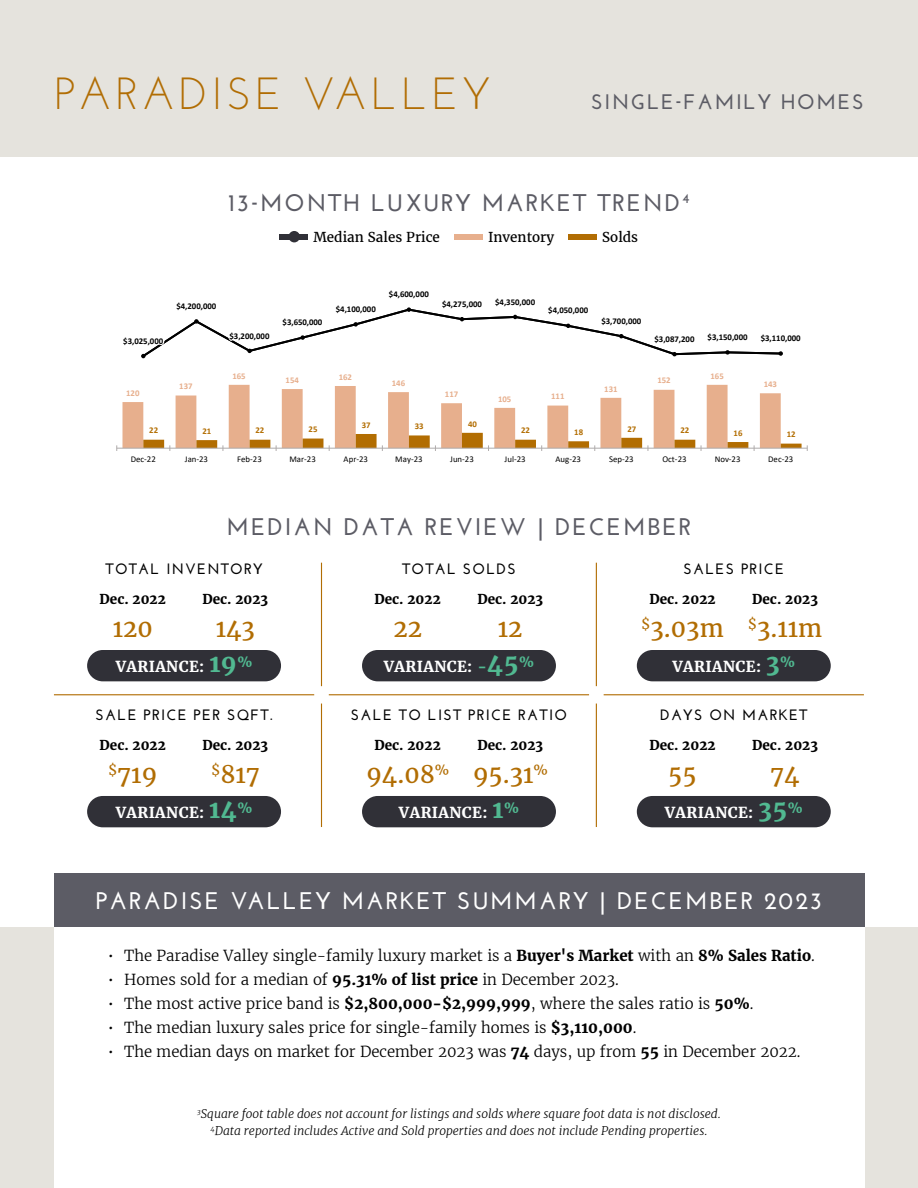
<style>
.page{position:relative;width:918px;height:1188px;background:#fff}
.page>*{position:absolute;margin:0;border:0;box-sizing:border-box;transform-origin:0 0}
.t1{font:45px "Josefin Sans";letter-spacing:.08em;color:#b16d03}
.t2{font:700 24px "Josefin Sans";letter-spacing:.08em;color:#5c5c65}
.t3{font:24px "Merriweather";color:#b16d03}
.t4{font:700 24px "Josefin Sans";letter-spacing:.08em;color:#fff}
.t5{font:700 21px "Josefin Sans";letter-spacing:.08em;color:#5c5c65}
.t6{font:300 15px "Merriweather";color:#000}
.t7{font:700 15px "Josefin Sans";letter-spacing:.08em;color:#000}
.t8{font:700 15px "Merriweather";letter-spacing:.025em;color:#fff}
.t9{font:700 13.5px "Merriweather";color:#000}
.t10{font:13.5px "Merriweather";color:#000}
.t11{font:italic 300 12px/16.5px "Merriweather";color:#000;text-align:center}
.t12{font:700 8.85px "Calibri";color:#000}
.t13{font:8.85px "Calibri";color:#000}
.t14{font:700 8.85px "Calibri";color:#e7af8d}
.t15{font:700 8.85px "Calibri";color:#b26d01}
.t16{font:700 8.7px "Calibri";color:#000}
.t17{font:700 8.7px "Calibri";color:#e7af8d}
.t18{font:700 8.7px "Calibri";color:#b26d01}
.s1{font-size:24px;color:#51b991}
.s2{color:#51b991}
.s3{font-weight:700}
</style>
<div class="page">
<div style="left:0;top:0;width:918px;height:158px;background:#e5e3dd"></div>
<div style="left:0;top:927px;width:918px;height:261px;background:#e5e3dd"></div>
<div style="left:55px;top:925px;width:810px;height:263px;background:#fff"></div>
<div style="left:55px;top:873px;width:810px;height:54px;background:#5c5c65"></div>
<hr style="left:54px;top:694px;width:260px;height:1px;background:#b16d03">
<hr style="left:321px;top:563px;width:1px;height:123px;background:#b16d03">
<hr style="left:321px;top:704px;width:1px;height:123px;background:#b16d03">
<hr style="left:596px;top:563px;width:1px;height:123px;background:#b16d03">
<hr style="left:596px;top:704px;width:1px;height:123px;background:#b16d03">
<hr style="left:329px;top:694px;width:260px;height:1px;background:#b16d03">
<hr style="left:604px;top:694px;width:260px;height:1px;background:#b16d03">
<div style="left:569px;top:234px;width:28px;height:6px;background:#b16d03"></div>
<div style="left:280px;top:234px;width:28px;height:6px;background:#303037"></div>
<div style="left:289px;top:231px;width:11px;height:11px;background:#303037;border-radius:50%"></div>
<div style="left:454px;top:234px;width:29px;height:6px;background:#e7af8d"></div>
<svg style="left:116px;top:307px;width:692px;height:144px"></svg>
<div style="left:87px;top:650px;width:194px;height:31px;background:#303037;border-radius:16px"></div>
<div style="left:362px;top:650px;width:194px;height:31px;background:#303037;border-radius:16px"></div>
<div style="left:637px;top:650px;width:194px;height:31px;background:#303037;border-radius:16px"></div>
<div style="left:637px;top:796px;width:194px;height:31px;background:#303037;border-radius:16px"></div>
<div style="left:362px;top:796px;width:194px;height:31px;background:#303037;border-radius:16px"></div>
<div style="left:87px;top:796px;width:194px;height:31px;background:#303037;border-radius:16px"></div>
<h1 class="t1" style="left:54px;top:67px;width:438px">PARADISE VALLEY</h1>
<h3 class="t5" style="left:591px;top:93px;width:274px">SINGLE-FAMILY HOMES</h3>
<h2 class="t2" style="left:228px;top:194px;width:463px">13-MONTH LUXURY MARKET TREND<sup>4</sup></h2>
<p class="t10" style="left:314px;top:230px;width:128px">Median Sales Price</p>
<p class="t10" style="left:488px;top:230px;width:68px">Inventory</p>
<p class="t10" style="left:602px;top:230px;width:37px">Solds</p>
<p class="t16" style="left:123px;top:335px;width:41px">$3,025,000</p>
<p class="t14" style="left:126px;top:387px;width:15px">120</p>
<p class="t16" style="left:176px;top:300px;width:41px">$4,200,000</p>
<p class="t14" style="left:179px;top:380px;width:15px">137</p>
<p class="t16" style="left:230px;top:329px;width:41px">$3,200,000</p>
<p class="t17" style="left:232px;top:369px;width:15px">165</p>
<p class="t12" style="left:283px;top:316px;width:41px">$3,650,000</p>
<p class="t17" style="left:286px;top:374px;width:15px">154</p>
<p class="t12" style="left:336px;top:303px;width:42px">$4,100,000</p>
<p class="t12" style="left:389px;top:288px;width:42px">$4,600,000</p>
<p class="t12" style="left:442px;top:298px;width:42px">$4,275,000</p>
<p class="t12" style="left:495px;top:295px;width:42px">$4,350,000</p>
<p class="t16" style="left:548px;top:304px;width:41px">$4,050,000</p>
<p class="t14" style="left:339px;top:370px;width:15px">162</p>
<p class="t14" style="left:392px;top:377px;width:15px">146</p>
<p class="t14" style="left:445px;top:388px;width:15px">117</p>
<p class="t17" style="left:498px;top:393px;width:15px">105</p>
<p class="t14" style="left:551px;top:390px;width:15px">111</p>
<p class="t16" style="left:601px;top:315px;width:41px">$3,700,000</p>
<p class="t14" style="left:604px;top:382px;width:15px">131</p>
<p class="t12" style="left:654px;top:333px;width:42px">$3,087,200</p>
<p class="t12" style="left:708px;top:331px;width:42px">$3,150,000</p>
<p class="t12" style="left:761px;top:332px;width:42px">$3,110,000</p>
<p class="t14" style="left:657px;top:374px;width:15px">152</p>
<p class="t17" style="left:711px;top:369px;width:15px">165</p>
<p class="t14" style="left:764px;top:378px;width:15px">143</p>
<p class="t15" style="left:149px;top:424px;width:10px">22</p>
<p class="t18" style="left:202px;top:425px;width:10px">21</p>
<p class="t15" style="left:255px;top:424px;width:10px">22</p>
<p class="t15" style="left:309px;top:423px;width:10px">25</p>
<p class="t18" style="left:362px;top:419px;width:10px">37</p>
<p class="t18" style="left:415px;top:420px;width:10px">33</p>
<p class="t18" style="left:468px;top:417px;width:10px">40</p>
<p class="t15" style="left:521px;top:424px;width:10px">22</p>
<p class="t15" style="left:574px;top:426px;width:10px">18</p>
<p class="t15" style="left:627px;top:422px;width:10px">27</p>
<p class="t15" style="left:680px;top:424px;width:10px">22</p>
<p class="t15" style="left:734px;top:427px;width:10px">16</p>
<p class="t18" style="left:787px;top:428px;width:10px">12</p>
<p class="t13" style="left:131px;top:456px;width:27px">Dec-22</p>
<p class="t13" style="left:185px;top:456px;width:25px">Jan-23</p>
<p class="t13" style="left:237px;top:456px;width:26px">Feb-23</p>
<p class="t13" style="left:289px;top:456px;width:28px">Mar-23</p>
<p class="t13" style="left:344px;top:456px;width:26px">Apr-23</p>
<p class="t13" style="left:395px;top:456px;width:29px">May-23</p>
<p class="t13" style="left:450px;top:456px;width:25px">Jun-23</p>
<p class="t13" style="left:505px;top:456px;width:23px">Jul-23</p>
<p class="t13" style="left:556px;top:456px;width:27px">Aug-23</p>
<p class="t13" style="left:609px;top:456px;width:26px">Sep-23</p>
<p class="t13" style="left:662px;top:456px;width:26px">Oct-23</p>
<p class="t13" style="left:715px;top:456px;width:27px">Nov-23</p>
<p class="t13" style="left:768px;top:456px;width:27px">Dec-23</p>
<h2 class="t2" style="left:227px;top:517px;width:466px">MEDIAN DATA REVIEW | DECEMBER</h2>
<p class="t7" style="left:106px;top:563px;width:159px">TOTAL INVENTORY</p>
<p class="t7" style="left:402px;top:563px;width:115px">TOTAL SOLDS</p>
<p class="t7" style="left:683px;top:563px;width:102px">SALES PRICE</p>
<p class="t9" style="left:100px;top:592px;width:68px">Dec. 2022</p>
<p class="t9" style="left:202px;top:592px;width:67px">Dec. 2023</p>
<p class="t9" style="left:375px;top:592px;width:68px">Dec. 2022</p>
<p class="t9" style="left:477px;top:592px;width:67px">Dec. 2023</p>
<p class="t9" style="left:649px;top:592px;width:68px">Dec. 2022</p>
<p class="t9" style="left:752px;top:592px;width:67px">Dec. 2023</p>
<h2 class="t3" style="left:113px;top:617px;width:42px">120</h2>
<h2 class="t3" style="left:216px;top:617px;width:41px">143</h2>
<h2 class="t3" style="left:393px;top:617px;width:30px">22</h2>
<h2 class="t3" style="left:498px;top:617px;width:26px">12</h2>
<h2 class="t3" style="left:641px;top:617px;width:183px"><sup>$</sup>3.03m <sup>$</sup>3.11m</h2>
<p class="t8" style="left:116px;top:659px;width:138px">VARIANCE: <span class="s1">19</span><sup>%</sup></p>
<p class="t8" style="left:384px;top:659px;width:152px">VARIANCE: <span class="s2">-</span><span class="s1">45</span><sup>%</sup></p>
<p class="t8" style="left:672px;top:659px;width:124px">VARIANCE: <span class="s1">3</span><sup>%</sup></p>
<p class="t7" style="left:96px;top:709px;width:178px">SALE PRICE PER SQFT.</p>
<p class="t7" style="left:351px;top:709px;width:218px">SALE TO LIST PRICE RATIO</p>
<p class="t7" style="left:660px;top:709px;width:149px">DAYS ON MARKET</p>
<p class="t9" style="left:100px;top:738px;width:68px">Dec. 2022</p>
<p class="t9" style="left:202px;top:738px;width:67px">Dec. 2023</p>
<p class="t9" style="left:375px;top:738px;width:68px">Dec. 2022</p>
<p class="t9" style="left:477px;top:738px;width:67px">Dec. 2023</p>
<p class="t9" style="left:649px;top:738px;width:68px">Dec. 2022</p>
<p class="t9" style="left:752px;top:738px;width:67px">Dec. 2023</p>
<h2 class="t3" style="left:108px;top:763px;width:51px"><sup>$</sup>719</h2>
<h2 class="t3" style="left:211px;top:763px;width:50px"><sup>$</sup>817</h2>
<p class="t8" style="left:116px;top:805px;width:138px">VARIANCE: <span class="s1">14</span><sup>%</sup></p>
<h2 class="t3" style="left:366px;top:763px;width:183px">94.08<sup>%</sup> 95.31<sup>%</sup></h2>
<p class="t8" style="left:399px;top:805px;width:122px">VARIANCE: <span class="s1">1</span><sup>%</sup></p>
<h2 class="t3" style="left:668px;top:763px;width:30px">55</h2>
<h2 class="t3" style="left:771px;top:763px;width:31px">74</h2>
<p class="t8" style="left:665px;top:805px;width:140px">VARIANCE: <span class="s1">35</span><sup>%</sup></p>
<h2 class="t4" style="left:96px;top:892px;width:728px">PARADISE VALLEY MARKET SUMMARY | DECEMBER 2023</h2>
<p class="t6" style="left:108px;top:948px;width:708px">• The Paradise Valley single-family luxury market is a <span class="s3">Buyer's Market</span> with an <span class="s3">8% Sales Ratio</span>.</p>
<p class="t6" style="left:108px;top:972px;width:512px">• Homes sold for a median of <span class="s3">95.31% of list price</span> in December 2023.</p>
<p class="t6" style="left:108px;top:996px;width:647px">• The most active price band is <span class="s3">$2,800,000-$2,999,999</span>, where the sales ratio is <span class="s3">50%</span>.</p>
<p class="t6" style="left:108px;top:1020px;width:530px">• The median luxury sales price for single-family homes is <span class="s3">$3,110,000</span>.</p>
<p class="t6" style="left:108px;top:1044px;width:694px">• The median days on market for December 2023 was <span class="s3">74</span> days, up from <span class="s3">55</span> in December 2022.</p>
<p class="t11" style="left:197px;top:1106px;width:525px"><sup>3</sup>Square foot table does not account for listings and solds where square foot data is not disclosed.<br><sup>4</sup>Data reported includes Active and Sold properties and does not include Pending properties.</p>
</div>
